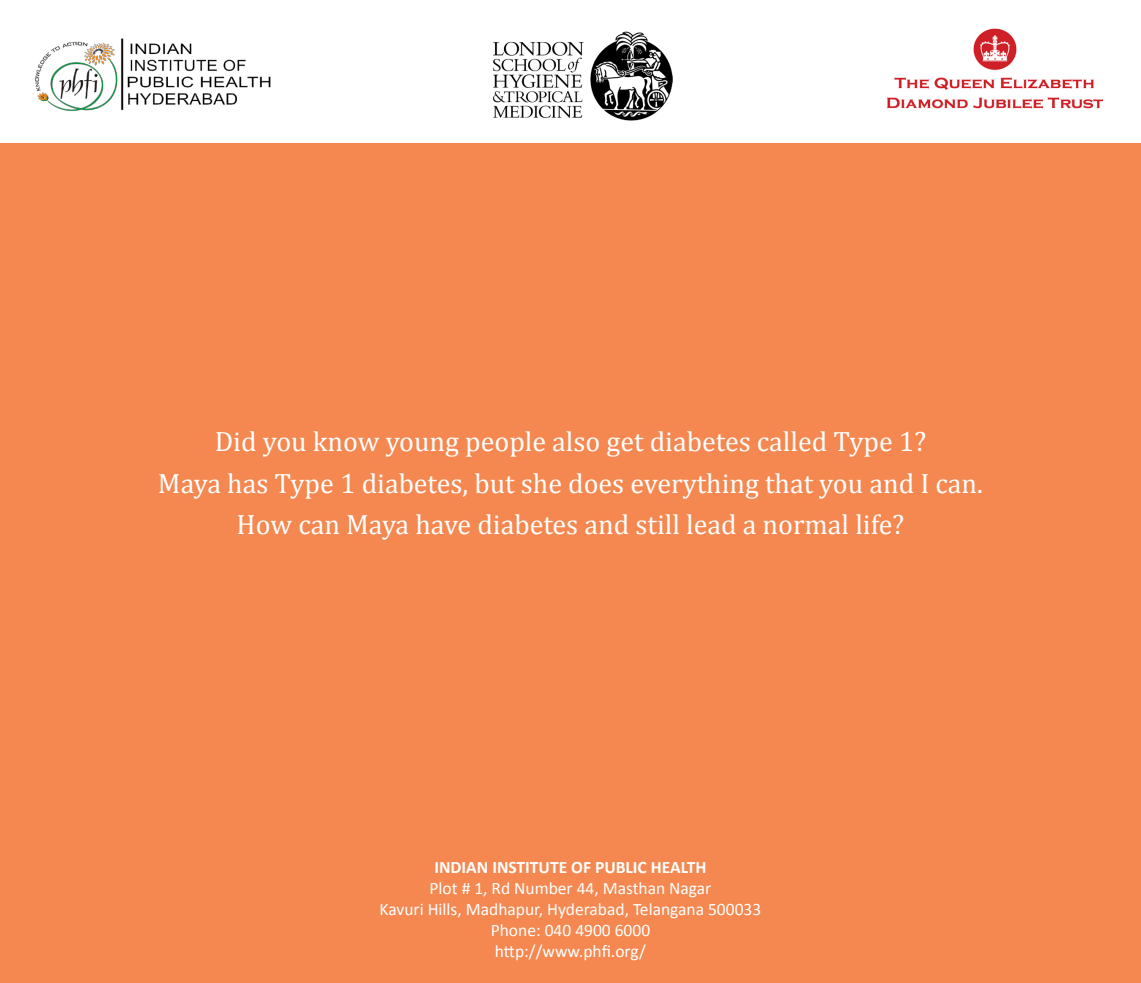
<style>
.page{position:relative;width:1141px;height:983px;background:#fff}
.page>*{position:absolute;margin:0;border:0;box-sizing:border-box;transform-origin:0 0}
.Body_text{font:28px "Cambria";color:#fff}
.t1{font:17.5px "Calibri";color:#fff}
.t2{font:700 17.5px "Calibri";color:#fff}
</style>
<div class="page">
<div style="left:0;top:144px;width:1141px;height:838px;background:#f58850"></div>
<img style="left:35px;top:38px;width:236px;height:73px">
<img style="left:888px;top:28px;width:215px;height:81px">
<img style="left:493px;top:31px;width:179px;height:90px">
<p class="Body_text" style="left:215px;top:425px;width:713px">Did you know young people also get diabetes called Type 1?</p>
<p class="Body_text" style="left:158px;top:466px;width:826px">Maya has Type 1 diabetes, but she does everything that you and I can.</p>
<p class="Body_text" style="left:237px;top:508px;width:669px">How can Maya have diabetes and still lead a normal life?</p>
<p class="t2" style="left:434px;top:854px;width:274px">INDIAN INSTITUTE OF PUBLIC HEALTH</p>
<p class="t1" style="left:430px;top:875px;width:283px">Plot # 1, Rd Number 44, Masthan Nagar</p>
<p class="t1" style="left:380px;top:896px;width:383px">Kavuri Hills, Madhapur, Hyderabad, Telangana 500033</p>
<p class="t1" style="left:491px;top:917px;width:161px">Phone: 040 4900 6000</p>
<p class="t1" style="left:495px;top:938px;width:153px">http://www.phfi.org/</p>
</div>
